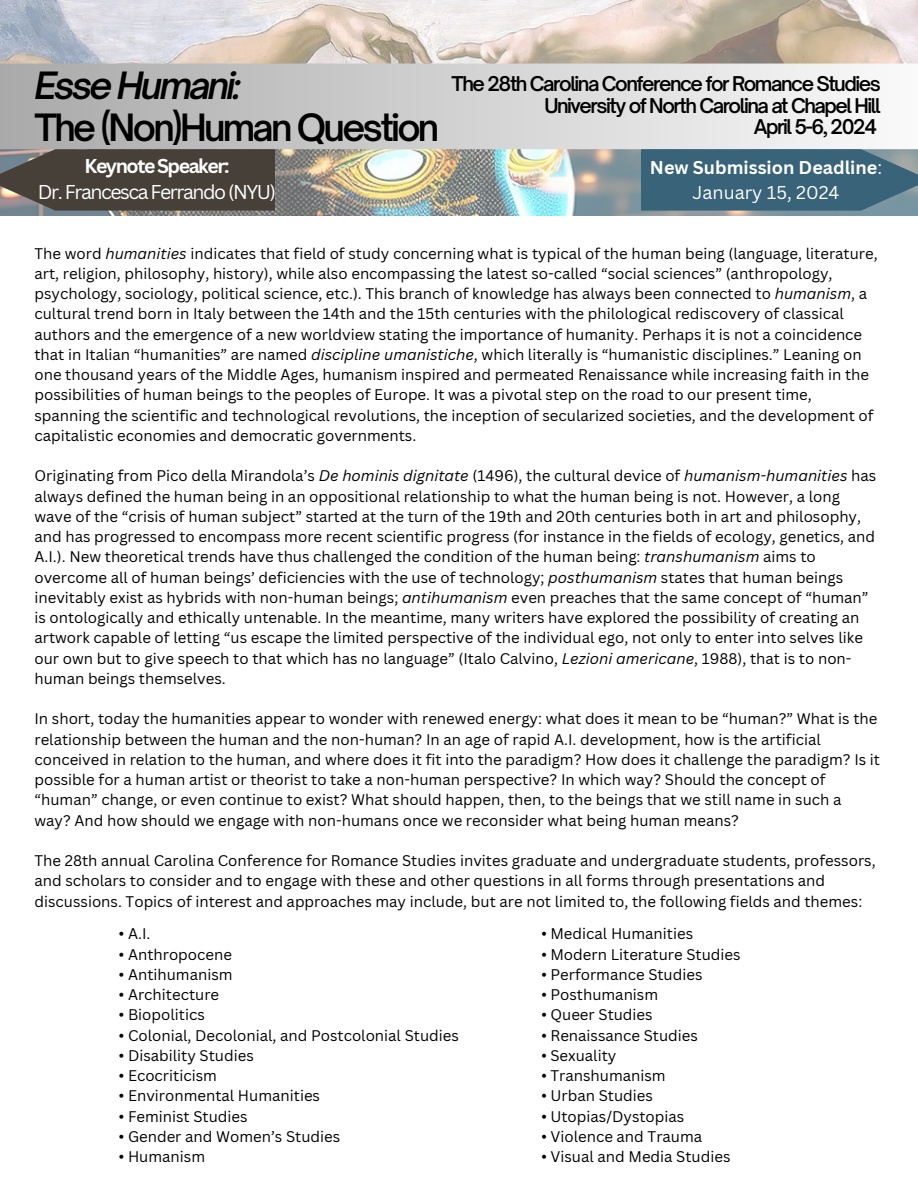
<style>
.page{position:relative;width:918px;height:1188px;background:#fff}
.page>*{position:absolute;margin:0;border:0;box-sizing:border-box;transform-origin:0 0}
.t1{font:600 36px "Open Sauce One";letter-spacing:-.075em;color:#000}
.t2{font:italic 600 36px "Open Sauce One";letter-spacing:-.075em;color:#000}
.t3{font:600 19.5px "Open Sauce One";letter-spacing:-.075em;color:#000}
.t4{font:19.5px "Canva Sans";letter-spacing:-.075em;color:#fff}
.t5{font:700 19.5px "Canva Sans";letter-spacing:-.075em;color:#fff}
.t6{font:700 18px/24.8px "Canva Sans";color:#fff;text-align:center}
.t7{font:15px/20.2px "Canva Sans";color:#000}
.s1{font-weight:400}
.s2{font-style:italic}
</style>
<div class="page">
<img style="left:0;top:0;width:918px;height:64px">
<img style="left:0;top:149px;width:918px;height:67px">
<svg style="left:0;top:64px;width:852px;height:85px;background:#cecece"></svg>
<svg style="left:641px;top:149px;width:277px;height:62px;background:#3f687c"></svg>
<svg style="left:0;top:149px;width:275px;height:62px;background:#4d4740"></svg>
<p class="t2" style="left:34px;top:63px;width:208px">Esse Humani:</p>
<p class="t1" style="left:34px;top:105px;width:406px">The (Non)Human Question</p>
<p class="t5" style="left:85px;top:152px;width:146px">Keynote Speaker:</p>
<p class="t4" style="left:38px;top:178px;width:240px">Dr. Francesca Ferrando (NYU)</p>
<p class="t3" style="left:452px;top:72px;width:431px">The 28th Carolina Conference for Romance Studies</p>
<p class="t3" style="left:544px;top:93px;width:338px">University of North Carolina at Chapel Hill</p>
<p class="t3" style="left:754px;top:114px;width:125px">April 5-6, 2024</p>
<p class="t6" style="left:650px;top:155px;width:234px">New Submission Deadline<span class="s1">:<br>January 15, 2024</span></p>
<p class="t7" style="left:34px;top:243px;width:845px">The word <span class="s2">humanities</span> indicates that field of study concerning what is typical of the human being (language, literature, art, religion, philosophy, history), while also encompassing the latest so-called “social sciences” (anthropology, psychology, sociology, political science, etc.). This branch of knowledge has always been connected to <span class="s2">humanism</span>, a cultural trend born in Italy between the 14th and the 15th centuries with the philological rediscovery of classical authors and the emergence of a new worldview stating the importance of humanity. Perhaps it is not a coincidence that in Italian “humanities” are named <span class="s2">discipline umanistiche</span>, which literally is “humanistic disciplines.” Leaning on one thousand years of the Middle Ages, humanism inspired and permeated Renaissance while increasing faith in the possibilities of human beings to the peoples of Europe. It was a pivotal step on the road to our present time, spanning the scientific and technological revolutions, the inception of secularized societies, and the development of capitalistic economies and democratic governments.</p>
<p class="t7" style="left:34px;top:466px;width:843px">Originating from Pico della Mirandola’s <span class="s2">De hominis dignitate</span> (1496), the cultural device of <span class="s2">humanism-humanities</span> has always defined the human being in an oppositional relationship to what the human being is not. However, a long wave of the “crisis of human subject” started at the turn of the 19th and 20th centuries both in art and philosophy, and has progressed to encompass more recent scientific progress (for instance in the fields of ecology, genetics, and A.I.). New theoretical trends have thus challenged the condition of the human being: <span class="s2">transhumanism</span> aims to overcome all of human beings’ deficiencies with the use of technology; <span class="s2">posthumanism</span> states that human beings inevitably exist as hybrids with non-human beings; <span class="s2">antihumanism</span> even preaches that the same concept of “human” is ontologically and ethically untenable. In the meantime, many writers have explored the possibility of creating an artwork capable of letting “us escape the limited perspective of the individual ego, not only to enter into selves like our own but to give speech to that which has no language” (Italo Calvino, <span class="s2">Lezioni americane</span>, 1988), that is to non&shy;human beings themselves.</p>
<p class="t7" style="left:34px;top:709px;width:847px">In short, today the humanities appear to wonder with renewed energy: what does it mean to be “human?” What is the relationship between the human and the non-human? In an age of rapid A.I. development, how is the artificial conceived in relation to the human, and where does it fit into the paradigm? How does it challenge the paradigm? Is it possible for a human artist or theorist to take a non-human perspective? In which way? Should the concept of “human” change, or even continue to exist? What should happen, then, to the beings that we still name in such a way? And how should we engage with non-humans once we reconsider what being human means?</p>
<p class="t7" style="left:34px;top:850px;width:843px">The 28th annual Carolina Conference for Romance Studies invites graduate and undergraduate students, professors, and scholars to consider and to engage with these and other questions in all forms through presentations and discussions. Topics of interest and approaches may include, but are not limited to, the following fields and themes:</p>
<p class="t7" style="left:119px;top:923px;width:33px">• A.I.</p>
<p class="t7" style="left:119px;top:944px;width:115px">• Anthropocene</p>
<p class="t7" style="left:119px;top:964px;width:115px">• Antihumanism</p>
<p class="t7" style="left:119px;top:984px;width:102px">• Architecture</p>
<p class="t7" style="left:119px;top:1004px;width:87px">• Biopolitics</p>
<p class="t7" style="left:119px;top:1025px;width:341px">• Colonial, Decolonial, and Postcolonial Studies</p>
<p class="t7" style="left:119px;top:1045px;width:136px">• Disability Studies</p>
<p class="t7" style="left:119px;top:1065px;width:99px">• Ecocriticism</p>
<p class="t7" style="left:119px;top:1085px;width:203px">• Environmental Humanities</p>
<p class="t7" style="left:119px;top:1106px;width:130px">• Feminist Studies</p>
<p class="t7" style="left:119px;top:1126px;width:223px">• Gender and Women’s Studies</p>
<p class="t7" style="left:119px;top:1146px;width:88px">• Humanism</p>
<p class="t7" style="left:541px;top:923px;width:153px">• Medical Humanities</p>
<p class="t7" style="left:541px;top:944px;width:201px">• Modern Literature Studies</p>
<p class="t7" style="left:541px;top:964px;width:163px">• Performance Studies</p>
<p class="t7" style="left:541px;top:984px;width:118px">• Posthumanism</p>
<p class="t7" style="left:541px;top:1004px;width:113px">• Queer Studies</p>
<p class="t7" style="left:541px;top:1025px;width:158px">• Renaissance Studies</p>
<p class="t7" style="left:541px;top:1045px;width:76px">• Sexuality</p>
<p class="t7" style="left:541px;top:1065px;width:126px">• Transhumanism</p>
<p class="t7" style="left:541px;top:1085px;width:113px">• Urban Studies</p>
<p class="t7" style="left:541px;top:1106px;width:145px">• Utopias/Dystopias</p>
<p class="t7" style="left:541px;top:1126px;width:162px">• Violence and Trauma</p>
<p class="t7" style="left:541px;top:1146px;width:191px">• Visual and Media Studies</p>
</div>
